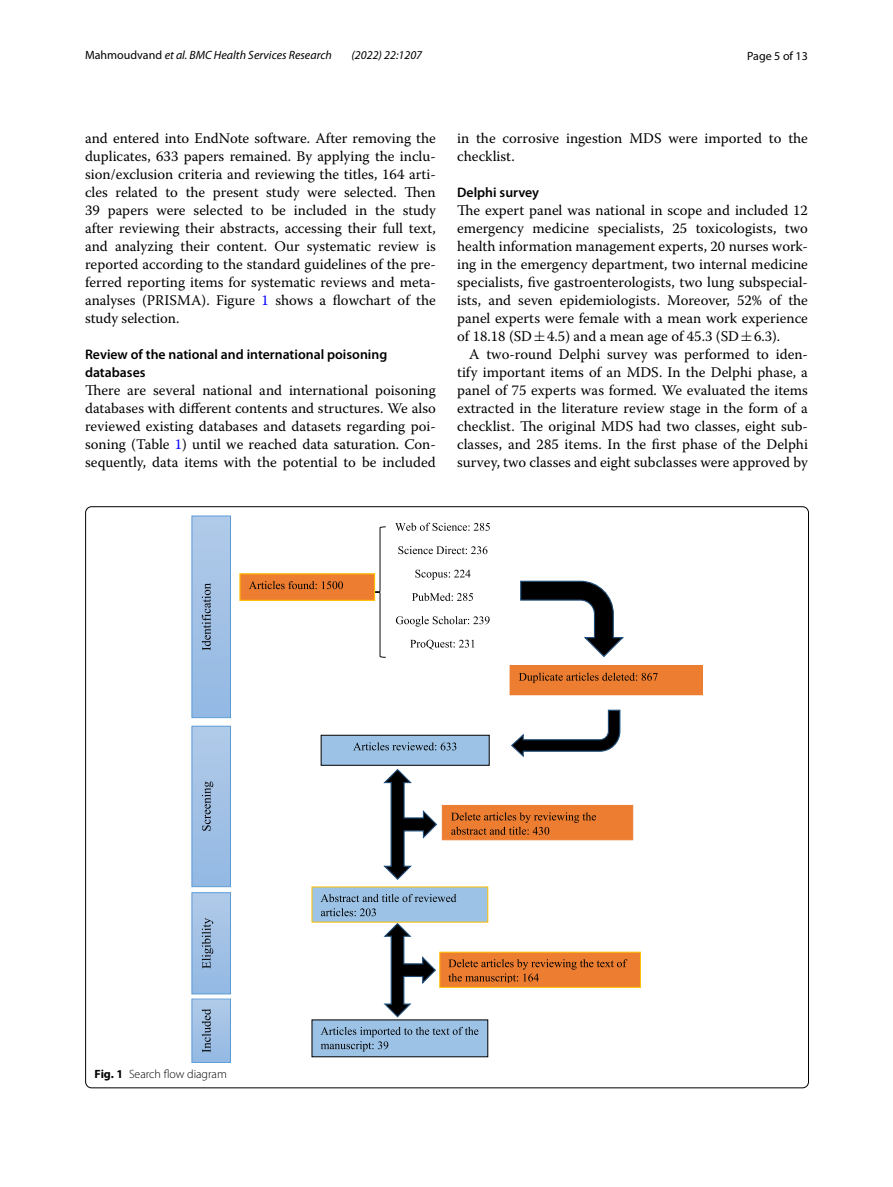
<style>
.page{position:relative;width:893px;height:1187px;background:#fff}
.page>*{position:absolute;margin:0;border:0;box-sizing:border-box;transform-origin:0 0}
.t1{font:14.7px/18px "Warnock Pro";color:#000;text-align:justify}
.t2{font:600 13.8px/18px "Myriad Pro";color:#000}
.t3{font:italic 12px "Myriad Pro";color:#000}
.t4{font:300 12px "Myriad Pro";color:#000}
.t5{font:12px "Myriad Pro";color:#000}
.s1{font-style:normal}
.s2{color:#00f}
.s3{font-family:"MTSY"}
.s4{font-weight:700}
</style>
<div class="page">
<img style="left:192px;top:517px;width:38px;height:543px">
<svg style="left:395px;top:522px;width:95px;height:9px"></svg>
<svg style="left:398px;top:546px;width:89px;height:8px"></svg>
<svg style="left:415px;top:569px;width:55px;height:11px"></svg>
<svg style="left:412px;top:592px;width:61px;height:9px"></svg>
<svg style="left:396px;top:616px;width:94px;height:10px"></svg>
<svg style="left:410px;top:639px;width:64px;height:10px"></svg>
<div style="left:510px;top:665px;width:192px;height:29px;background:#ed7d31"></div>
<div style="left:510px;top:665px;width:192px;height:30px;border:1px solid #ed7d31"></div>
<svg style="left:519px;top:672px;width:139px;height:11px"></svg>
<div style="left:321px;top:735px;width:168px;height:30px;background:#9cc2e5;border:1px solid #000"></div>
<svg style="left:353px;top:742px;width:103px;height:8px"></svg>
<div style="left:312px;top:886px;width:176px;height:36px;background:#9cc2e5"></div>
<svg style="left:321px;top:894px;width:135px;height:8px"></svg>
<svg style="left:321px;top:908px;width:55px;height:8px"></svg>
<div style="left:312px;top:1019px;width:176px;height:37px;background:#9cc2e5"></div>
<svg style="left:321px;top:1026px;width:157px;height:25px"></svg>
<div style="left:442px;top:805px;width:191px;height:35px;background:#ed7d31;border:1px solid #ed7d31"></div>
<svg style="left:451px;top:812px;width:145px;height:22px"></svg>
<div style="left:439px;top:951px;width:202px;height:36px;background:#ed7d31;border:1px solid #ffc000"></div>
<svg style="left:448px;top:959px;width:179px;height:23px"></svg>
<svg style="left:375px;top:526px;width:11px;height:131px"></svg>
<div style="left:239px;top:573px;width:136px;height:28px;background:#ed7d31;border:1px solid #ffc000"></div>
<svg style="left:249px;top:581px;width:94px;height:8px"></svg>
<svg style="left:520px;top:580px;width:104px;height:78px"></svg>
<svg style="left:511px;top:709px;width:110px;height:49px"></svg>
<svg style="left:383px;top:769px;width:54px;height:111px"></svg>
<svg style="left:382px;top:921px;width:55px;height:97px"></svg>
<div style="left:192px;top:515px;width:39px;height:203px;border:1px solid #5b9bd5"></div>
<svg style="left:202px;top:583px;width:9px;height:67px"></svg>
<div style="left:192px;top:726px;width:39px;height:160px;border:1px solid #5b9bd5"></div>
<svg style="left:202px;top:781px;width:11px;height:49px"></svg>
<div style="left:192px;top:892px;width:39px;height:102px;border:1px solid #5b9bd5"></div>
<svg style="left:202px;top:917px;width:11px;height:51px"></svg>
<div style="left:192px;top:998px;width:39px;height:64px;border:1px solid #5b9bd5"></div>
<svg style="left:202px;top:1008px;width:9px;height:44px"></svg>
<p class="t3" style="left:85px;top:48px;width:248px"><span class="s1">Mahmoudvand</span> et al. BMC Health Services Research</p>
<p class="t3" style="left:352px;top:48px;width:72px">(2022) 22:1207</p>
<p class="t5" style="left:747px;top:48px;width:62px">Page 5 of 13</p>
<p class="t1" style="left:85px;top:128px;width:352px">and entered into EndNote software. After removing the duplicates, 633 papers remained. By applying the inclu&shy;sion/exclusion criteria and reviewing the titles, 164 arti&shy;cles related to the present study were selected. Then 39 papers were selected to be included in the study after reviewing their abstracts, accessing their full text, and analyzing their content. Our systematic review is reported according to the standard guidelines of the pre&shy;ferred reporting items for systematic reviews and meta&shy;analyses (PRISMA). Figure <span class="s2">1</span> shows a flowchart of the study selection.</p>
<p class="t2" style="left:85px;top:345px;width:304px">Review of the national and international poisoning databases</p>
<p class="t1" style="left:85px;top:380px;width:352px">There are several national and international poisoning databases with different contents and structures. We also reviewed existing databases and datasets regarding poi&shy;soning (Table <span class="s2">1</span>) until we reached data saturation. Con&shy;sequently, data items with the potential to be included</p>
<p class="t1" style="left:457px;top:128px;width:352px">in the corrosive ingestion MDS were imported to the checklist.</p>
<p class="t2" style="left:457px;top:183px;width:84px">Delphi survey</p>
<p class="t1" style="left:457px;top:200px;width:352px">The expert panel was national in scope and included 12 emergency medicine specialists, 25 toxicologists, two health information management experts, 20 nurses work&shy;ing in the emergency department, two internal medicine specialists, five gastroenterologists, two lung subspecial&shy;ists, and seven epidemiologists. Moreover, 52% of the panel experts were female with a mean work experience of 18.18 (SD<span class="s3">±</span>4.5) and a mean age of 45.3 (SD<span class="s3">±</span>6.3).</p>
<p class="t1" style="left:457px;top:344px;width:352px;text-indent:12px">A two-round Delphi survey was performed to iden&shy;tify important items of an MDS. In the Delphi phase, a panel of 75 experts was formed. We evaluated the items extracted in the literature review stage in the form of a checklist. The original MDS had two classes, eight sub&shy;classes, and 285 items. In the first phase of the Delphi survey, two classes and eight subclasses were approved by</p>
<p class="t4" style="left:95px;top:1067px;width:134px"><span class="s4">Fig. 1</span> Search flow diagram</p>
</div>
